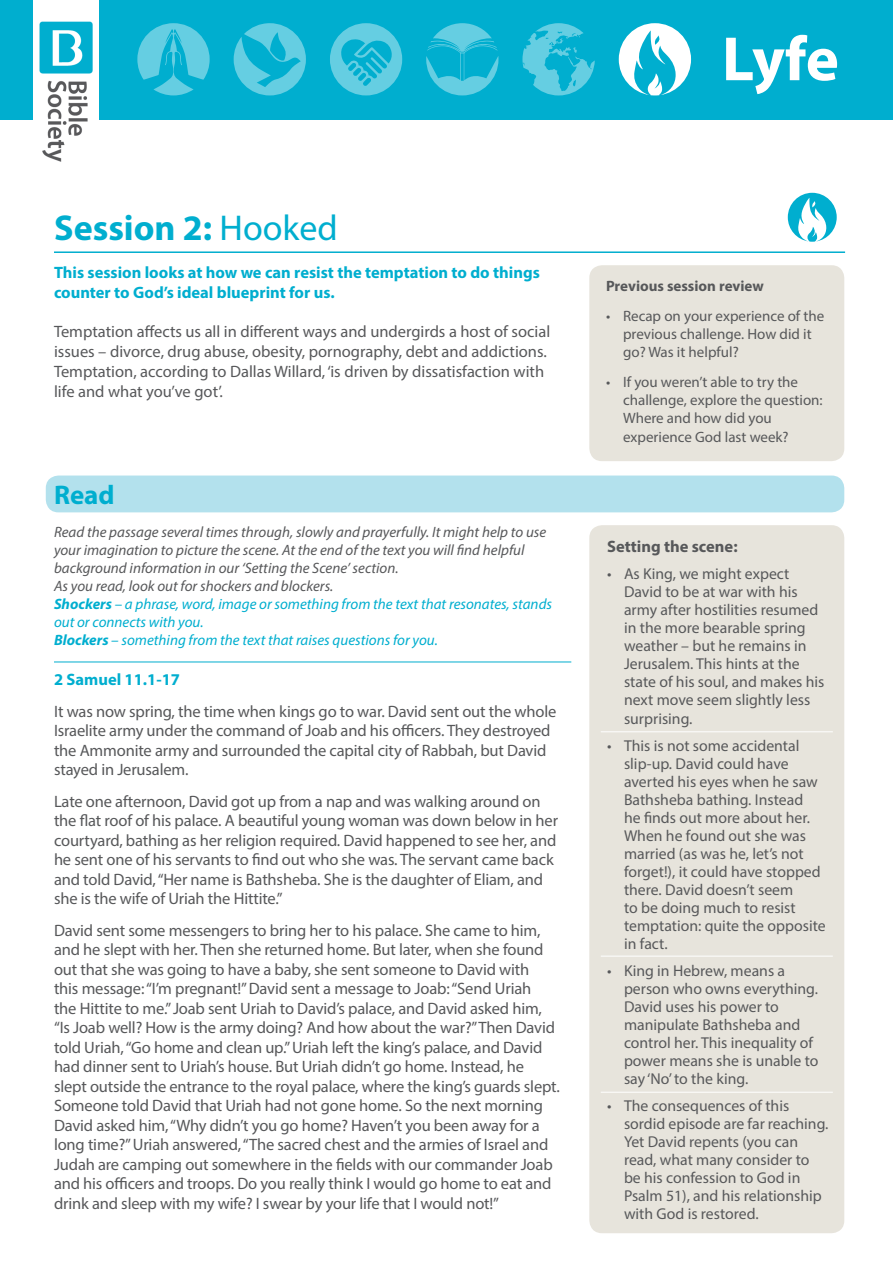
<style>
.page{position:relative;width:893px;height:1263px;background:#fff}
.page>*{position:absolute;margin:0;border:0;box-sizing:border-box;transform-origin:0 0}
.t1{font:700 63px "Myriad Pro";color:#fff}
.t2{font:700 36px "Myriad Pro";color:#00aecf}
.t3{font:700 27px "Myriad Pro";color:#00aecf}
.t4{font:16.5px/19.5px "Myriad Pro";letter-spacing:-.01em;color:#57585a}
.t5{font:700 16.5px/19.8px "Myriad Pro";color:#00aecf}
.t6{font:700 16.5px "Myriad Pro";color:#57585a}
.t7{font:15.75px/18px "Myriad Pro";color:#57585a}
.t8{font:italic 15px/18px "Myriad Pro";color:#57585a}
.t9{font:15px/18.3px "Myriad Pro";color:#57585a}
.t10{font:italic 15px/18px "Myriad Pro";color:#00aecf}
.t11{font:700 15px "Myriad Pro";color:#57585a}
.s1{font-weight:400}
.s2{font-weight:700}
</style>
<div class="page">
<div style="left:46px;top:475px;width:798px;height:37px;background:#b3e1ed;border-radius:13px"></div>
<div style="left:589px;top:525px;width:255px;height:708px;background:#e7e4dc;border-radius:13px"></div>
<hr style="left:601px;top:956px;width:232px;height:1px;background:#fff">
<hr style="left:601px;top:731px;width:232px;height:1px;background:#fff">
<hr style="left:54px;top:662px;width:517px;height:1px;background:#00aecf">
<hr style="left:54px;top:251px;width:791px;height:2px;background:#00aecf">
<div style="left:589px;top:265px;width:255px;height:196px;background:#e7e4dc;border-radius:13px"></div>
<div style="left:0;top:0;width:893px;height:120px;background:#00aecf"></div>
<img style="left:34px;top:0;width:64px;height:162px">
<hr style="left:601px;top:1092px;width:232px;height:1px;background:#fff">
<svg style="left:788px;top:193px;width:49px;height:49px"></svg>
<svg style="left:234px;top:23px;width:72px;height:72px"></svg>
<svg style="left:619px;top:23px;width:72px;height:73px"></svg>
<svg style="left:426px;top:23px;width:72px;height:72px"></svg>
<svg style="left:330px;top:23px;width:72px;height:72px"></svg>
<svg style="left:522px;top:23px;width:73px;height:72px"></svg>
<svg style="left:137px;top:23px;width:73px;height:72px"></svg>
<p class="t1" style="left:722px;top:18px;width:118px">Lyfe</p>
<p class="t2" style="left:54px;top:204px;width:285px">Session 2: <span class="s1">Hooked</span></p>
<p class="t5" style="left:54px;top:262px;width:487px">This session looks at how we can resist the temptation to do things counter to God’s ideal blueprint for us.</p>
<p class="t4" style="left:54px;top:321px;width:498px">Temptation affects us all in different ways and undergirds a host of social issues – divorce, drug abuse, obesity, pornography, debt and addictions.<br>Temptation, according to Dallas Willard, ‘is driven by dissatisfaction with life and what you’ve got’.</p>
<p class="t3" style="left:54px;top:478px;width:62px">Read</p>
<p class="t8" style="left:54px;top:523px;width:494px">Read the passage several times through, slowly and prayerfully. It might help to use your imagination to picture the scene. At the end of the text you will find helpful background information in our ‘Setting the Scene’ section.</p>
<p class="t8" style="left:54px;top:577px;width:281px">As you read, look out for shockers and blockers.</p>
<p class="t10" style="left:54px;top:595px;width:500px"><span class="s2">Shockers</span> – a phrase, word, image or something from the text that resonates, stands out or connects with you.</p>
<p class="t10" style="left:54px;top:631px;width:385px"><span class="s2">Blockers</span> – something from the text that raises questions for you.</p>
<p class="t5" style="left:54px;top:669px;width:128px">2 Samuel 11.1-17</p>
<p class="t4" style="left:54px;top:701px;width:504px">It was now spring, the time when kings go to war. David sent out the whole Israelite army under the command of Joab and his officers. They destroyed the Ammonite army and surrounded the capital city of Rabbah, but David stayed in Jerusalem.</p>
<p class="t4" style="left:54px;top:791px;width:506px">Late one afternoon, David got up from a nap and was walking around on the flat roof of his palace. A beautiful young woman was down below in her courtyard, bathing as her religion required. David happened to see her, and he sent one of his servants to find out who she was. The servant came back and told David, “Her name is Bathsheba. She is the daughter of Eliam, and she is the wife of Uriah the Hittite.”</p>
<p class="t4" style="left:54px;top:920px;width:507px">David sent some messengers to bring her to his palace. She came to him, and he slept with her. Then she returned home. But later, when she found out that she was going to have a baby, she sent someone to David with<br>this message: “I’m pregnant!” David sent a message to Joab: “Send Uriah<br>the Hittite to me.” Joab sent Uriah to David’s palace, and David asked him, “Is Joab well? How is the army doing? And how about the war?” Then David told Uriah, “Go home and clean up.” Uriah left the king’s palace, and David had dinner sent to Uriah’s house. But Uriah didn’t go home. Instead, he slept outside the entrance to the royal palace, where the king’s guards slept.<br>Someone told David that Uriah had not gone home. So the next morning David asked him, “Why didn’t you go home? Haven’t you been away for a long time?” Uriah answered, “The sacred chest and the armies of Israel and Judah are camping out somewhere in the fields with our commander Joab and his officers and troops. Do you really think I would go home to eat and drink and sleep with my wife? I swear by your life that I would not!”</p>
<p class="t11" style="left:606px;top:276px;width:159px">Previous session review</p>
<p class="t9" style="left:623px;top:307px;width:203px;text-indent:-17px">• Recap on your experience of the previous challenge. How did it go? Was it helpful?</p>
<p class="t9" style="left:623px;top:373px;width:201px;text-indent:-17px">• If you weren’t able to try the challenge, explore the question:<br>Where and how did you experience God last week?</p>
<p class="t6" style="left:607px;top:535px;width:132px">Setting the scene:</p>
<p class="t7" style="left:624px;top:564px;width:202px;text-indent:-17px">• As King, we might expect<br>David to be at war with his army after hostilities resumed in the more bearable spring weather – but he remains in<br>Jerusalem. This hints at the state of his soul, and makes his next move seem slightly less surprising.</p>
<p class="t7" style="left:624px;top:736px;width:203px;text-indent:-17px">• This is not some accidental slip-up. David could have averted his eyes when he saw<br>Bathsheba bathing. Instead<br>he finds out more about her.<br>When he found out she was married (as was he, let’s not forget!), it could have stopped there. David doesn’t seem<br>to be doing much to resist temptation: quite the opposite in fact.</p>
<p class="t7" style="left:624px;top:961px;width:196px;text-indent:-17px">• King in Hebrew, means a person who owns everything.<br>David uses his power to manipulate Bathsheba and control her. This inequality of power means she is unable to say ‘No’ to the king.</p>
<p class="t7" style="left:624px;top:1096px;width:206px;text-indent:-17px">• The consequences of this sordid episode are far reaching.<br>Yet David repents (you can read, what many consider to be his confession to God in<br>Psalm 51), and his relationship with God is restored.</p>
</div>
